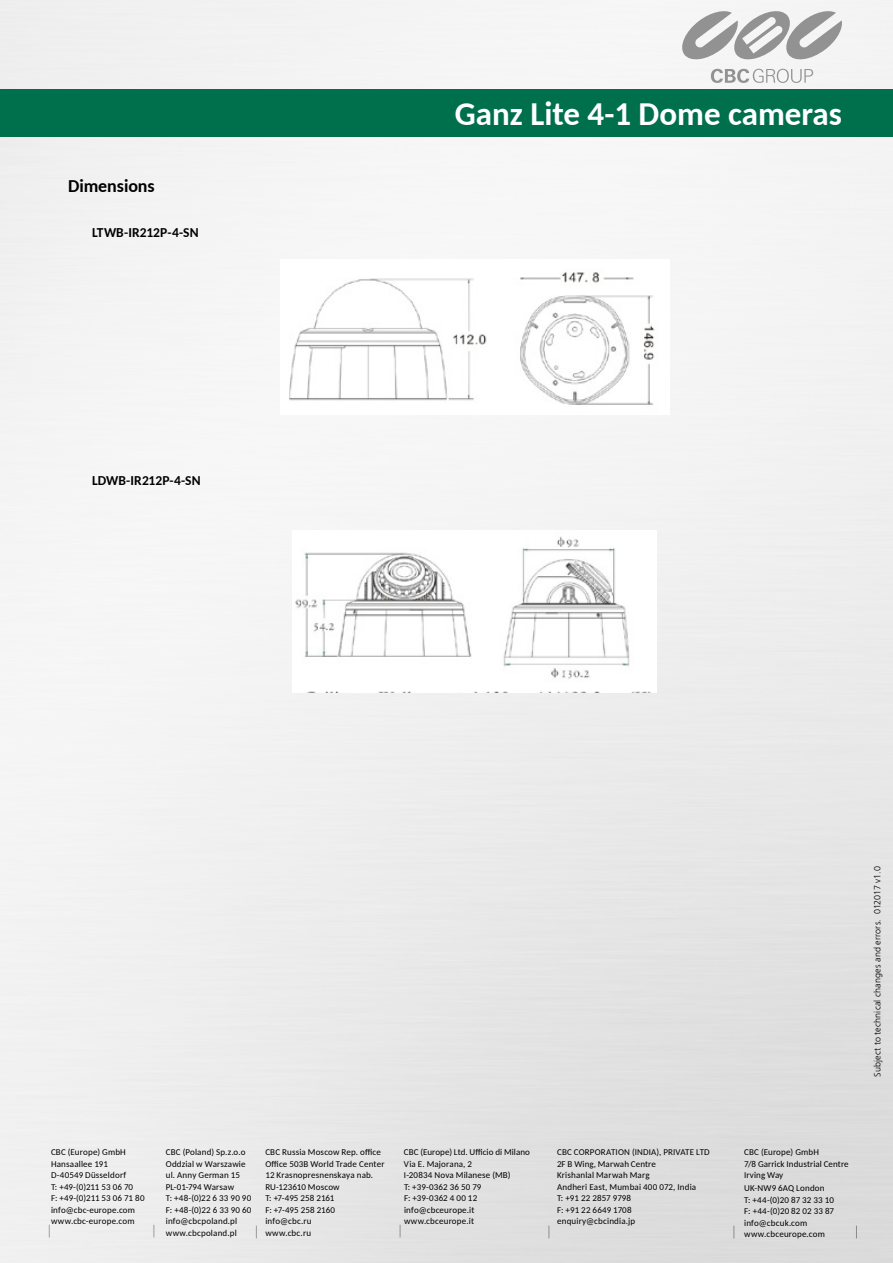
<style>
.page{position:relative;width:893px;height:1263px;background:#fff}
.page>*{position:absolute;margin:0;border:0;box-sizing:border-box;transform-origin:0 0}
.t1{font:700 33px "Carlito";color:#fff}
.t2{font:700 18px "Carlito";letter-spacing:-.005em;color:#000}
.t3{font:700 13.5px "Carlito";letter-spacing:.005em;color:#000}
.t4{font:9px/11.6px "Carlito";letter-spacing:.015em;color:#000}
.t5{font:300 9px "Frutiger LT Std";letter-spacing:.015em;color:#000}
.t6{font:9px "Carlito";letter-spacing:-.01em;color:#000}
</style>
<div class="page">
<img style="left:0;top:0;width:893px;height:1263px">
<div style="left:0;top:89px;width:893px;height:48px;background:#00704c"></div>
<svg style="left:711px;top:69px;width:102px;height:14px"></svg>
<svg style="left:678px;top:8px;width:164px;height:55px"></svg>
<img style="left:281px;top:260px;width:388px;height:154px">
<img style="left:293px;top:530px;width:364px;height:162px">
<h2 class="t2" style="left:68px;top:174px;width:88px">Dimensions</h2>
<h3 class="t3" style="left:92px;top:223px;width:108px">LTWB-IR212P-4-SN</h3>
<h3 class="t3" style="left:92px;top:471px;width:110px">LDWB-IR212P-4-SN</h3>
<h1 class="t1" style="left:455px;top:91px;width:389px">Ganz Lite 4-1 Dome cameras</h1>
<p class="t4" style="left:51px;top:1146px;width:76px">CBC (Europe) GmbH</p>
<p class="t4" style="left:166px;top:1146px;width:81px">CBC (Poland) Sp.z.o.o</p>
<p class="t4" style="left:265px;top:1146px;width:117px">CBC Russia Moscow Rep. office</p>
<p class="t4" style="left:404px;top:1146px;width:128px">CBC (Europe) Ltd. Ufficio di Milano</p>
<p class="t4" style="left:557px;top:1146px;width:154px">CBC CORPORATION (INDIA), PRIVATE LTD</p>
<p class="t4" style="left:51px;top:1157px;width:58px">Hansaallee 191</p>
<p class="t4" style="left:166px;top:1157px;width:81px">Oddzial w Warszawie</p>
<p class="t4" style="left:265px;top:1157px;width:121px">Office 503B World Trade Center</p>
<p class="t4" style="left:404px;top:1157px;width:70px">Via E. Majorana, 2</p>
<p class="t4" style="left:557px;top:1157px;width:100px">2F B Wing, Marwah Centre</p>
<p class="t4" style="left:51px;top:1169px;width:77px">D-40549 Düsseldorf</p>
<p class="t4" style="left:166px;top:1169px;width:76px">ul. Anny German 15</p>
<p class="t4" style="left:265px;top:1169px;width:109px">12 Krasnopresnenskaya nab.</p>
<p class="t4" style="left:404px;top:1169px;width:108px">I-20834 Nova Milanese (MB)</p>
<p class="t4" style="left:557px;top:1169px;width:94px">Krishanlal Marwah Marg</p>
<p class="t4" style="left:51px;top:1180px;width:84px">T: +49-(0)211 53 06 70</p>
<p class="t4" style="left:166px;top:1180px;width:70px">PL-01-794 Warsaw</p>
<p class="t4" style="left:265px;top:1180px;width:76px">RU-123610 Moscow</p>
<p class="t4" style="left:404px;top:1180px;width:79px">T: +39-0362 36 50 79</p>
<p class="t4" style="left:557px;top:1180px;width:141px">Andheri East, Mumbai 400 072, India</p>
<p class="t6" style="left:51px;top:1192px;width:95px">F: +49-(0)211 53 06 71 80</p>
<p class="t4" style="left:166px;top:1192px;width:87px">T: +48-(0)22 6 33 90 90</p>
<p class="t4" style="left:265px;top:1192px;width:70px">T: +7-495 258 2161</p>
<p class="t4" style="left:404px;top:1192px;width:75px">F: +39-0362 4 00 12</p>
<p class="t4" style="left:557px;top:1192px;width:76px">T: +91 22 2857 9798</p>
<p class="t4" style="left:51px;top:1203px;width:85px">info@cbc-europe.com</p>
<p class="t4" style="left:166px;top:1203px;width:87px">F: +48-(0)22 6 33 90 60</p>
<p class="t4" style="left:265px;top:1203px;width:71px">F: +7-495 258 2160</p>
<p class="t4" style="left:404px;top:1203px;width:72px">info@cbceurope.it</p>
<p class="t4" style="left:557px;top:1203px;width:76px">F: +91 22 6649 1708</p>
<p class="t4" style="left:51px;top:1215px;width:85px">www.cbc-europe.com</p>
<p class="t4" style="left:166px;top:1215px;width:73px">info@cbcpoland.pl</p>
<p class="t4" style="left:265px;top:1215px;width:48px">info@cbc.ru</p>
<p class="t4" style="left:404px;top:1215px;width:72px">www.cbceurope.it</p>
<p class="t4" style="left:557px;top:1215px;width:80px">enquiry@cbcindia.jp</p>
<p class="t4" style="left:166px;top:1226px;width:72px">www.cbcpoland.pl</p>
<p class="t4" style="left:265px;top:1226px;width:47px">www.cbc.ru</p>
<p class="t5" style="left:872px;top:1077px;width:212px;rotate:-90deg">Subject to technical changes and errors. 012017 v1.0</p>
<p class="t4" style="left:744px;top:1146px;width:106px">CBC (Europe) GmbH<br>7/8 Garrick Industrial Centre<br>Irving Way</p>
<p class="t4" style="left:744px;top:1182px;width:91px">UK-NW9 6AQ London<br>T: +44-(0)20 87 32 33 10<br>F: +44-(0)20 82 02 33 87 info@cbcuk.com www.cbceurope.com</p>
</div>
